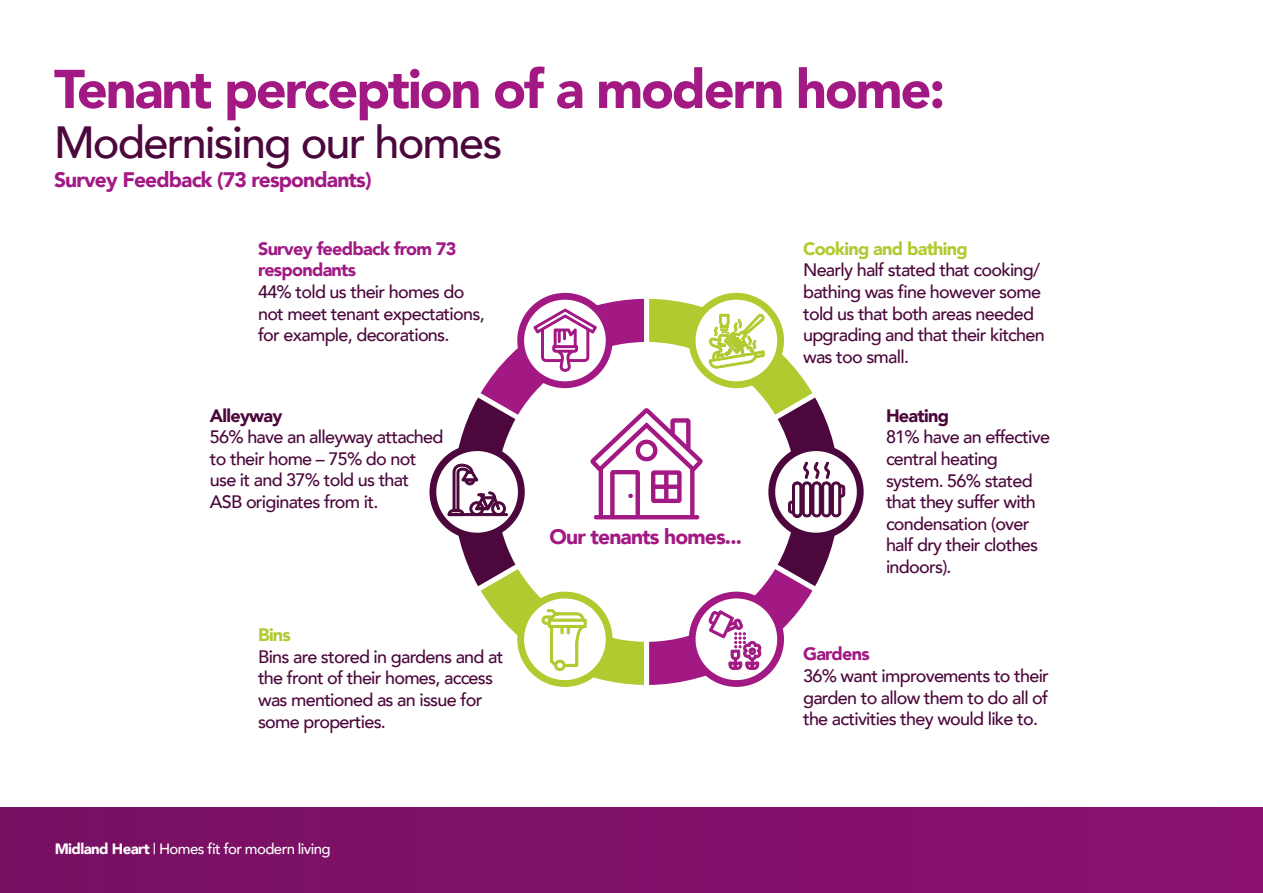
<style>
.page{position:relative;width:1263px;height:893px;background:#fff}
.page>*{position:absolute;margin:0;border:0;box-sizing:border-box;transform-origin:0 0}
.t1{font:900 54px "Avenir";letter-spacing:-.04em;color:#a31984}
.t2{font:500 45px "Avenir";letter-spacing:-.04em;color:#4c083c}
.t3{font:900 21px "Avenir";letter-spacing:-.04em;color:#a31984}
.t4{font:500 18px/21.6px "Avenir";letter-spacing:-.04em;color:#4c083c}
.t5{font:900 18px/21.6px "Avenir";letter-spacing:-.04em;color:#a31984}
.t6{font:900 18px "Avenir";letter-spacing:-.04em;color:#afcb30}
.t7{font:900 18px "Avenir";letter-spacing:-.04em;color:#4c083c}
.t8{font:500 15px "Avenir";letter-spacing:-.04em;color:#fff}
.s1{font-weight:900}
.s2{font-weight:900;color:#afcb30}
.s3{font-weight:900;color:#a31984}
</style>
<div class="page">
<div style="left:0;top:807px;width:1263px;height:86px;background:#801169"></div>
<svg style="left:429px;top:292px;width:435px;height:395px"></svg>
<p class="t1" style="left:54px;top:43px;width:893px">Tenant perception of a modern home:</p>
<p class="t2" style="left:54px;top:103px;width:450px">Modernising our homes</p>
<p class="t3" style="left:54px;top:161px;width:319px">Survey Feedback (73 respondants)</p>
<p class="t5" style="left:258px;top:237px;width:200px">Survey feedback from 73 respondants</p>
<p class="t4" style="left:258px;top:280px;width:228px">44% told us their homes do not meet tenant expectations, for example, decorations.</p>
<p class="t4" style="left:210px;top:403px;width:235px"><span class="s1">Alleyway<br></span>56% have an alleyway attached to their home – 75% do not use it and 37% told us that<br>ASB originates from it.</p>
<p class="t4" style="left:258px;top:623px;width:247px"><span class="s2">Bins<br></span>Bins are stored in gardens and at the front of their homes, access was mentioned as an issue for some properties.</p>
<p class="t8" style="left:55px;top:836px;width:278px"><span class="s1">Midland Heart</span> | Homes fit for modern living</p>
<p class="t3" style="left:549px;top:519px;width:194px">Our tenants homes...</p>
<p class="t6" style="left:803px;top:233px;width:166px">Cooking and bathing</p>
<p class="t4" style="left:803px;top:258px;width:243px">Nearly half stated that cooking/ bathing was fine however some told us that both areas needed upgrading and that their kitchen was too small.</p>
<p class="t7" style="left:886px;top:400px;width:65px">Heating</p>
<p class="t4" style="left:886px;top:425px;width:166px">81% have an effective central heating system. 56% stated that they suffer with condensation (over half dry their clothes indoors).</p>
<p class="t4" style="left:803px;top:642px;width:247px"><span class="s3">Gardens<br></span>36% want improvements to their garden to allow them to do all of the activities they would like to.</p>
</div>
